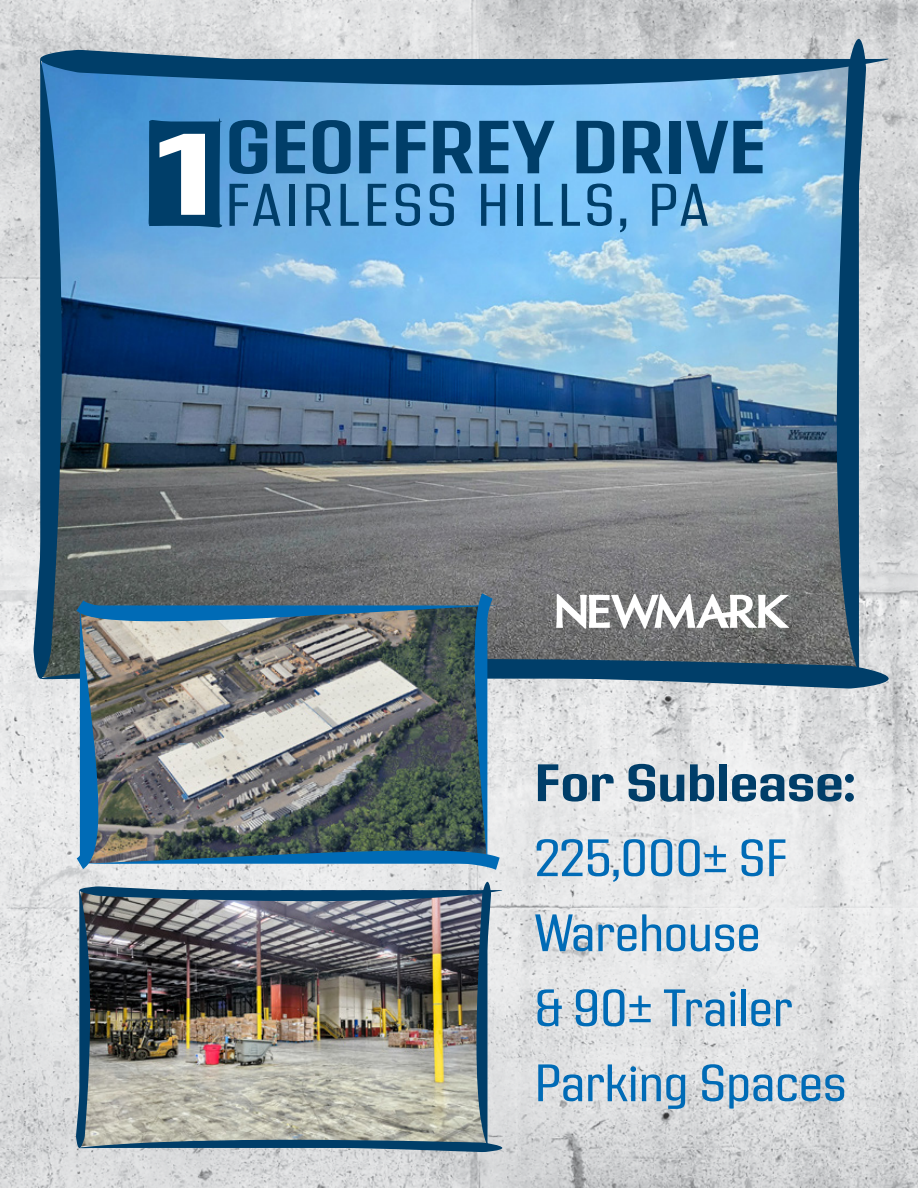
<style>
.page{position:relative;width:918px;height:1188px;background:#fff}
.page>*{position:absolute;margin:0;border:0;box-sizing:border-box;transform-origin:0 0}
.t1{font:700 75px "Address Sans Pro";color:#003e69}
.t2{font:60px "Address Sans Pro";letter-spacing:.055em;color:#003e69}
.t3{font:52.5px/75px "Address Sans Pro";color:#006bb6}
.t4{font:700 52.5px "Address Sans Pro";color:#003e69}
</style>
<div class="page">
<img style="left:0;top:0;width:918px;height:1188px">
<img style="left:76px;top:882px;width:426px;height:270px">
<img style="left:33px;top:38px;width:856px;height:832px">
<h1 class="t1" style="left:225px;top:104px;width:542px">GEOFFREY DRIVE</h1>
<p class="t2" style="left:225px;top:172px;width:485px">FAIRLESS HILLS, PA</p>
<p class="t4" style="left:535px;top:753px;width:322px">For Sublease:</p>
<p class="t3" style="left:535px;top:823px;width:313px">225,000± SF<br>Warehouse<br>&amp; 90± Trailer<br>Parking Spaces</p>
</div>
